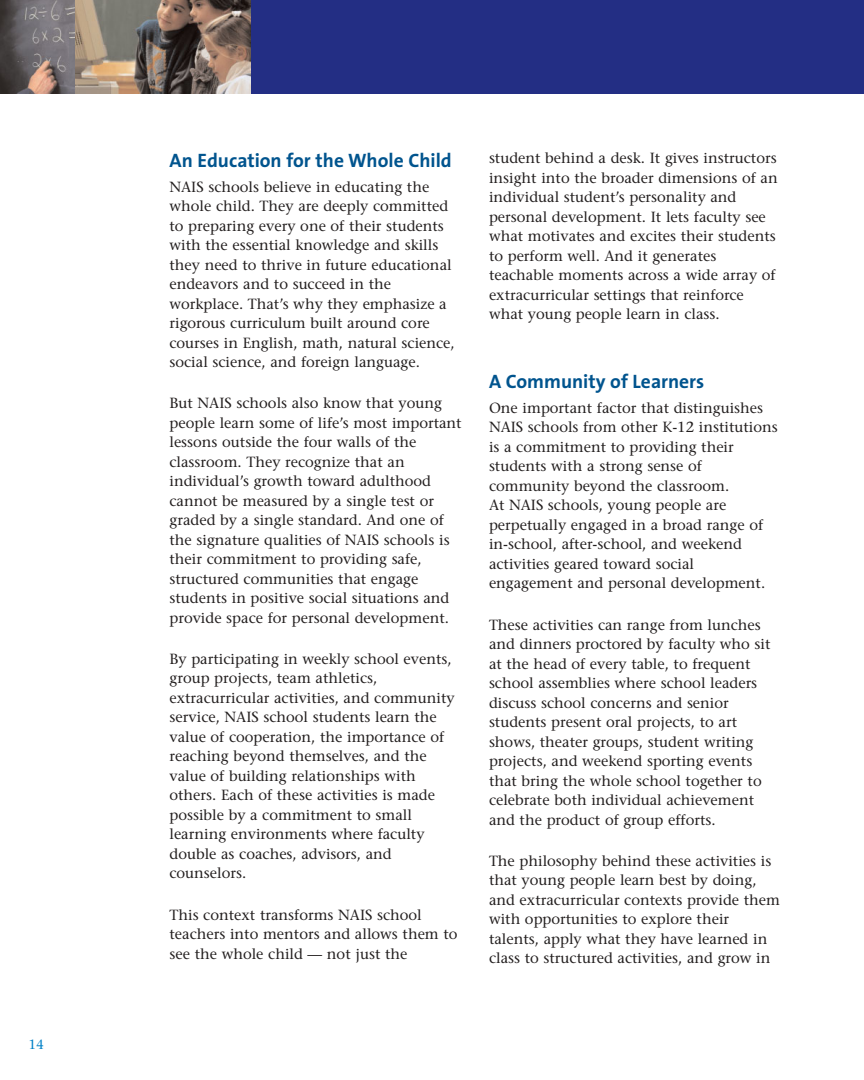
<style>
.page{position:relative;width:864px;height:1080px;background:#fff}
.page>*{position:absolute;margin:0;border:0;box-sizing:border-box;transform-origin:0 0}
.t1{font:700 19.5px "The Sans";color:#00548e}
.t2{font:14.7px/19.5px "Stone Serif";color:#231f1f}
.t3{font:13.5px "Stone Serif";color:#0081c7}
</style>
<div class="page">
<div style="left:0;top:0;width:864px;height:93px;background:#232e84"></div>
<img style="left:0;top:0;width:75px;height:93px">
<svg style="left:75px;top:0;width:176px;height:93px;background:#867568"></svg>
<p class="t3" style="left:28px;top:1039px;width:17px">14</p>
<h1 class="t1" style="left:170px;top:153px;width:284px">An Education for the Whole Child</h1>
<p class="t2" style="left:170px;top:178px;width:287px">NAIS schools believe in educating the whole child. They are deeply committed to preparing every one of their students with the essential knowledge and skills they need to thrive in future educational endeavors and to succeed in the workplace. That’s why they emphasize a rigorous curriculum built around core courses in English, math, natural science, social science, and foreign language.</p>
<p class="t2" style="left:170px;top:395px;width:294px">But NAIS schools also know that young people learn some of life’s most important lessons outside the four walls of the classroom. They recognize that an individual’s growth toward adulthood cannot be measured by a single test or graded by a single standard. And one of the signature qualities of NAIS schools is their commitment to providing safe, structured communities that engage students in positive social situations and provide space for personal development.</p>
<p class="t2" style="left:170px;top:651px;width:287px">By participating in weekly school events, group projects, team athletics, extracurricular activities, and community service, NAIS school students learn the value of cooperation, the importance of reaching beyond themselves, and the value of building relationships with others. Each of these activities is made possible by a commitment to small learning environments where faculty double as coaches, advisors, and counselors.</p>
<p class="t2" style="left:170px;top:906px;width:290px">This context transforms NAIS school teachers into mentors and allows them to see the whole child — not just the</p>
<p class="t2" style="left:489px;top:150px;width:290px">student behind a desk. It gives instructors insight into the broader dimensions of an individual student’s personality and personal development. It lets faculty see what motivates and excites their students to perform well. And it generates teachable moments across a wide array of extracurricular settings that reinforce what young people learn in class.</p>
<h1 class="t1" style="left:489px;top:375px;width:217px">A Community of Learners</h1>
<p class="t2" style="left:489px;top:400px;width:290px">One important factor that distinguishes NAIS schools from other K-12 institutions is a commitment to providing their students with a strong sense of community beyond the classroom.<br>At NAIS schools, young people are perpetually engaged in a broad range of in-school, after-school, and weekend activities geared toward social engagement and personal development.</p>
<p class="t2" style="left:489px;top:616px;width:283px">These activities can range from lunches and dinners proctored by faculty who sit at the head of every table, to frequent school assemblies where school leaders discuss school concerns and senior students present oral projects, to art shows, theater groups, student writing projects, and weekend sporting events that bring the whole school together to celebrate both individual achievement and the product of group efforts.</p>
<p class="t2" style="left:489px;top:852px;width:293px">The philosophy behind these activities is that young people learn best by doing, and extracurricular contexts provide them with opportunities to explore their talents, apply what they have learned in class to structured activities, and grow in</p>
</div>
